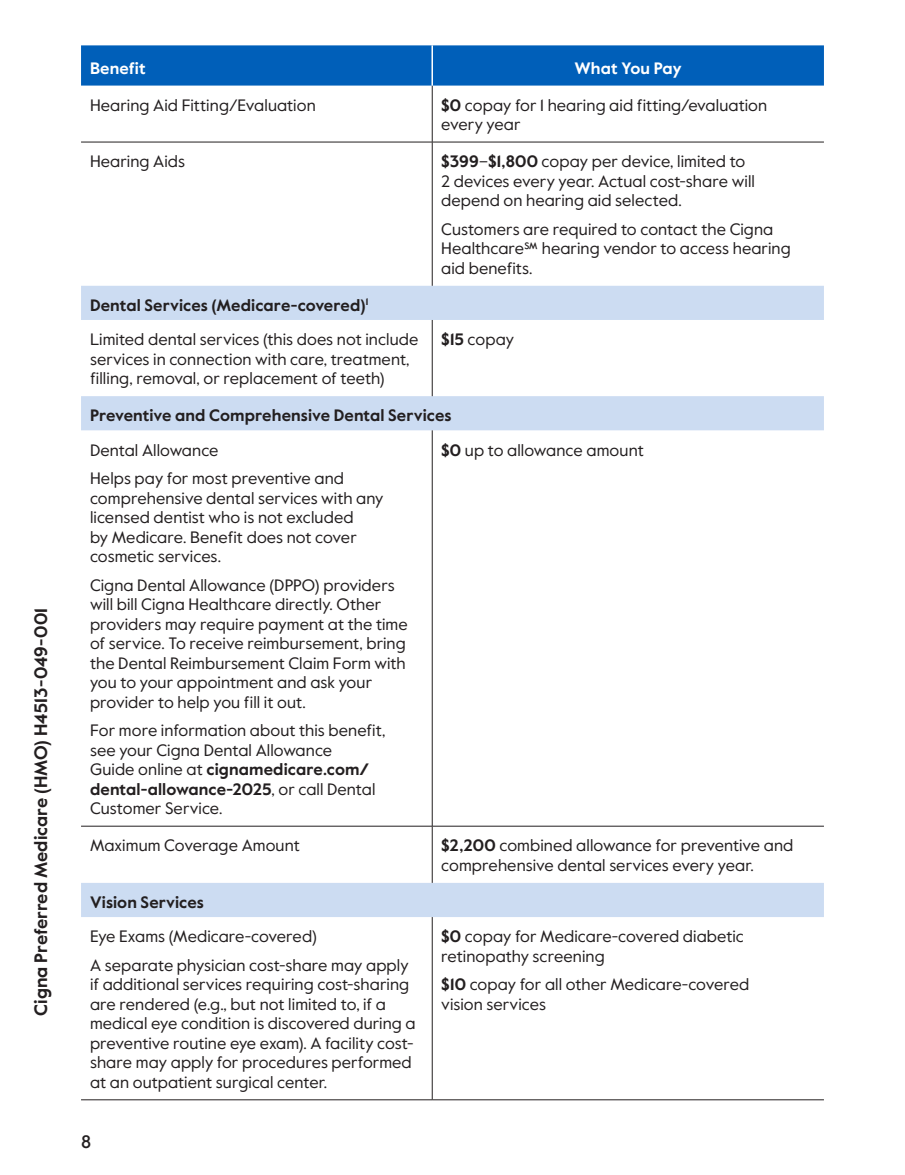
<style>
.page{position:relative;width:905px;height:1175px;background:#fff}
.page>*{position:absolute;margin:0;border:0;box-sizing:border-box;transform-origin:0 0}
.margin_plan_name{font:700 18px "Value Sans Pro";color:#231f20}
.t1{font:500 18px "Value Sans Pro";color:#231f20}
.table_para{font:16.5px/19.5px "Value Sans Pro";letter-spacing:.005em;color:#231f20}
.table_row_h1{font:700 16.5px "Value Sans Pro";letter-spacing:.005em;color:#231f20}
.table_text{font:16.5px "Value Sans Pro";letter-spacing:.005em;color:#231f20}
.table_row_h2_sctn_2{font:700 16.5px "Value Sans Pro";letter-spacing:.005em;color:#231f20}
.table_col_h1_align_center{font:700 16.5px "Value Sans Pro";color:#fff}
.table_col_h1_align_right{font:700 16.5px "Value Sans Pro";letter-spacing:.01em;color:#fff}
.s1{font-weight:700}
</style>
<div class="page">
<div style="left:81px;top:45px;width:743px;height:41px;background:#005fb9"></div>
<svg style="left:81px;top:286px;width:743px;height:631px"></svg>
<hr style="left:81px;top:142px;width:351px;height:1px;background:#231f20">
<hr style="left:432px;top:142px;width:392px;height:1px;background:#231f20">
<hr style="left:432px;top:86px;width:1px;height:56px;background:#231f20">
<hr style="left:432px;top:142px;width:1px;height:144px;background:#231f20">
<hr style="left:432px;top:320px;width:1px;height:76px;background:#231f20">
<hr style="left:432px;top:917px;width:1px;height:182px;background:#231f20">
<hr style="left:81px;top:1099px;width:351px;height:1px;background:#231f20">
<hr style="left:432px;top:1099px;width:392px;height:1px;background:#231f20">
<hr style="left:81px;top:826px;width:351px;height:1px;background:#231f20">
<hr style="left:432px;top:826px;width:392px;height:1px;background:#231f20">
<hr style="left:431px;top:45px;width:2px;height:41px;background:#fff">
<hr style="left:432px;top:826px;width:1px;height:57px;background:#231f20">
<hr style="left:432px;top:430px;width:1px;height:396px;background:#231f20">
<p class="margin_plan_name" style="left:30px;top:1015px;width:409px;rotate:-90deg">Cigna Preferred Medicare (HMO) H4513-049-001</p>
<p class="table_col_h1_align_right" style="left:90px;top:58px;width:57px">Benefit</p>
<p class="table_col_h1_align_center" style="left:574px;top:58px;width:109px">What You Pay</p>
<p class="table_para" style="left:90px;top:95px;width:227px">Hearing Aid Fitting/Evaluation</p>
<p class="table_para" style="left:441px;top:95px;width:327px"><span class="s1">$0</span> copay for 1 hearing aid fitting/evaluation every year</p>
<p class="table_para" style="left:90px;top:152px;width:97px">Hearing Aids</p>
<p class="table_para" style="left:441px;top:152px;width:315px"><span class="s1">$399</span>–<span class="s1">$1,800</span> copay per device, limited to<br>2 devices every year. Actual cost-share will depend on hearing aid selected.</p>
<p class="table_para" style="left:441px;top:219px;width:351px">Customers are required to contact the Cigna<br>Healthcare℠ hearing vendor to access hearing aid benefits.</p>
<p class="table_row_h1" style="left:90px;top:295px;width:280px">Dental Services (Medicare-covered)<sup>1</sup></p>
<p class="table_para" style="left:90px;top:330px;width:330px">Limited dental services (this does not include services in connection with care, treatment, filling, removal, or replacement of teeth)</p>
<p class="table_para" style="left:441px;top:330px;width:74px"><span class="s1">$15</span> copay</p>
<p class="table_row_h1" style="left:90px;top:405px;width:363px">Preventive and Comprehensive Dental Services</p>
<p class="table_para" style="left:90px;top:440px;width:130px">Dental Allowance</p>
<p class="table_para" style="left:90px;top:469px;width:295px">Helps pay for most preventive and comprehensive dental services with any licensed dentist who is not excluded<br>by Medicare. Benefit does not cover cosmetic services.</p>
<p class="table_para" style="left:90px;top:575px;width:319px">Cigna Dental Allowance (DPPO) providers will bill Cigna Healthcare directly. Other providers may require payment at the time of service. To receive reimbursement, bring the Dental Reimbursement Claim Form with you to your appointment and ask your provider to help you fill it out.</p>
<p class="table_para" style="left:90px;top:721px;width:297px">For more information about this benefit, see your Cigna Dental Allowance<br>Guide online at <span class="s1">cignamedicare.com/ dental-allowance-2025</span>, or call Dental Customer Service.</p>
<p class="table_para" style="left:441px;top:440px;width:204px"><span class="s1">$0</span> up to allowance amount</p>
<p class="table_text" style="left:90px;top:835px;width:211px">Maximum Coverage Amount</p>
<p class="table_para" style="left:441px;top:836px;width:353px"><span class="s1">$2,200</span> combined allowance for preventive and comprehensive dental services every year.</p>
<p class="table_row_h2_sctn_2" style="left:90px;top:892px;width:115px">Vision Services</p>
<p class="table_para" style="left:90px;top:927px;width:228px">Eye Exams (Medicare-covered)</p>
<p class="table_para" style="left:90px;top:955px;width:327px">A separate physician cost-share may apply if additional services requiring cost-sharing are rendered (e.g., but not limited to, if a medical eye condition is discovered during a preventive routine eye exam). A facility cost&shy;share may apply for procedures performed at an outpatient surgical center.</p>
<p class="table_para" style="left:441px;top:927px;width:304px"><span class="s1">$0</span> copay for Medicare-covered diabetic retinopathy screening</p>
<p class="table_para" style="left:441px;top:975px;width:309px"><span class="s1">$10</span> copay for all other Medicare-covered vision services</p>
<p class="t1" style="left:81px;top:1130px;width:12px">8</p>
</div>
